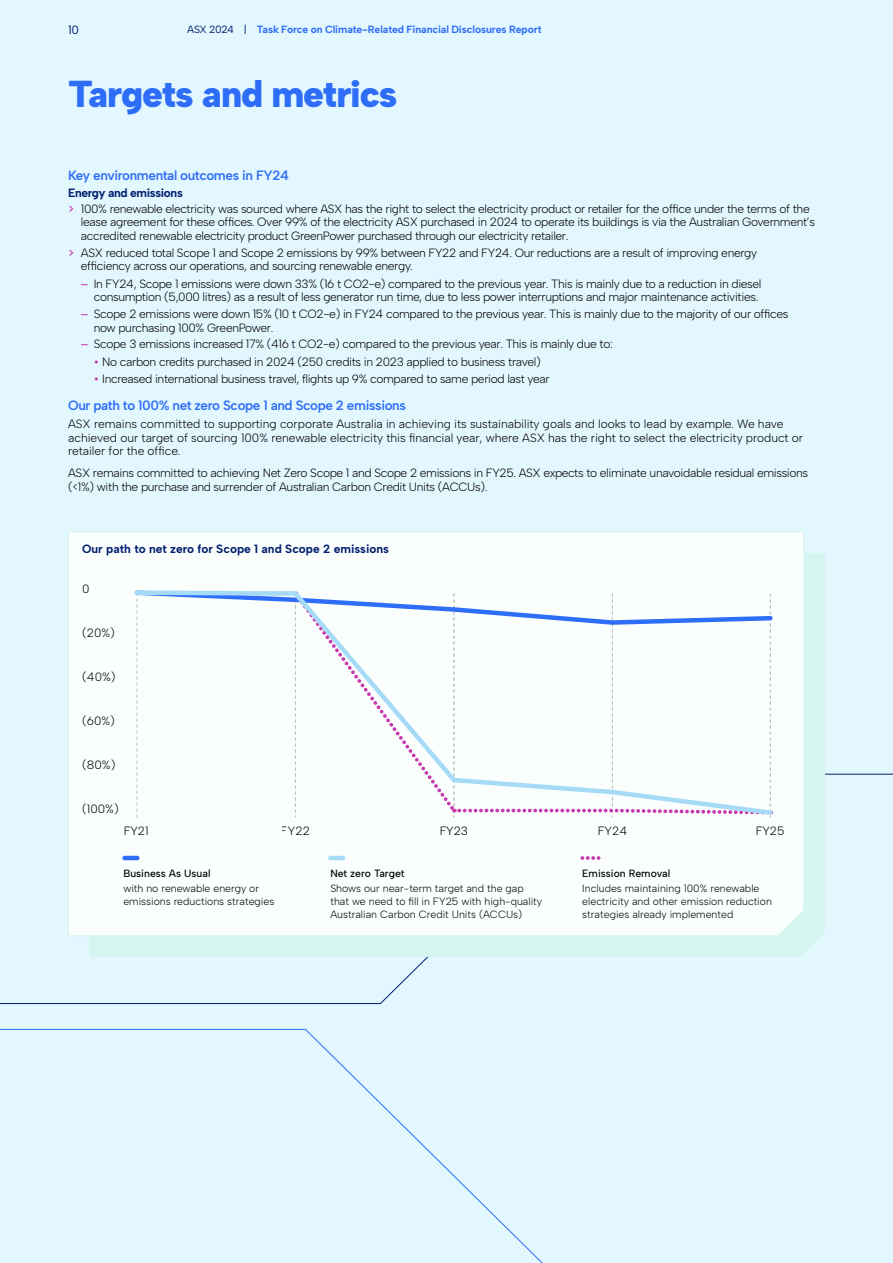
<style>
.page{position:relative;width:893px;height:1263px;background:#e3f7ff}
.page>*{position:absolute;margin:0;border:0;box-sizing:border-box;transform-origin:0 0}
.t1{font:900 37.5px "Albert Sans";letter-spacing:-.03em;color:#2d6df8}
.t2{font:600 13.5px "Albert Sans";letter-spacing:-.03em;color:#2d6df8}
.t3{font:300 12px/13.5px "Albert Sans";letter-spacing:-.03em;color:#000}
.t4{font:300 12px/13.5px "Albert Sans";letter-spacing:-.005em;color:#000}
.t5{font:700 12px "Albert Sans";color:#001e6e}
.t6{font:12px "Albert Sans";color:#001e6e}
.t7{font:300 10.5px/12.6px "Albert Sans";color:#000}
.t8{font:700 10.5px "Albert Sans";letter-spacing:-.01em;color:#2d6df8}
.t9{font:500 10.5px "Albert Sans";color:#000}
.s1{font-weight:400;color:#001e6e}
.s2{font-weight:700;color:#001e6e}
.s3{font-weight:500;color:#c839ae}
</style>
<div class="page">
<svg style="left:0;top:1029px;width:543px;height:234px"></svg>
<div style="left:89px;top:553px;width:736px;height:404px;background:#d5f5f1"></div>
<div style="left:68px;top:532px;width:736px;height:404px;background:#fafefd"></div>
<p class="t6" style="left:68px;top:22px;width:13px">10</p>
<p class="t8" style="left:187px;top:23px;width:356px"><span class="s1">ASX 2024 |</span> Task Force on Climate-Related Financial Disclosures Report</p>
<h1 class="t1" style="left:68px;top:71px;width:331px">Targets and metrics</h1>
<p class="t2" style="left:68px;top:167px;width:222px">Key environmental outcomes in FY24</p>
<p class="t3" style="left:68px;top:185px;width:743px;line-height:15.6px"><span class="s2">Energy and emissions<br></span><span class="s3">&gt;</span> 100% renewable electricity was sourced where ASX has the right to select the electricity product or retailer for the office under the terms of the</p>
<p class="t3" style="left:81px;top:215px;width:736px">lease agreement for these offices. Over 99% of the electricity ASX purchased in 2024 to operate its buildings is via the Australian Government’s accredited renewable electricity product GreenPower purchased through our electricity retailer.</p>
<p class="t3" style="left:81px;top:246px;width:678px;text-indent:-13px"><span class="s3">&gt;</span> ASX reduced total Scope 1 and Scope 2 emissions by 99% between FY22 and FY24. Our reductions are a result of improving energy efficiency across our operations, and sourcing renewable energy.</p>
<p class="t3" style="left:81px;top:277px;width:682px;text-align:right"><span class="s3">–</span> In FY24, Scope 1 emissions were down 33% (16 t CO2-e) compared to the previous year. This is mainly due to a reduction in diesel consumption (5,000 litres) as a result of less generator run time, due to less power interruptions and major maintenance activities.</p>
<p class="t3" style="left:94px;top:307px;width:696px;text-indent:-13px"><span class="s3">–</span> Scope 2 emissions were down 15% (10 t CO2-e) in FY24 compared to the previous year. This is mainly due to the majority of our offices now purchasing 100% GreenPower.</p>
<p class="t3" style="left:81px;top:337px;width:533px"><span class="s3">–</span> Scope 3 emissions increased 17% (416 t CO2-e) compared to the previous year. This is mainly due to:</p>
<p class="t3" style="left:94px;top:355px;width:449px"><span class="s3">•</span> No carbon credits purchased in 2024 (250 credits in 2023 applied to business travel)</p>
<p class="t3" style="left:94px;top:372px;width:458px"><span class="s3">•</span> Increased international business travel, flights up 9% compared to same period last year</p>
<p class="t2" style="left:68px;top:397px;width:339px">Our path to 100% net zero Scope 1 and Scope 2 emissions</p>
<p class="t4" style="left:68px;top:417px;width:736px">ASX remains committed to supporting corporate Australia in achieving its sustainability goals and looks to lead by example. We have achieved our target of sourcing 100% renewable electricity this financial year, where ASX has the right to select the electricity product or retailer for the office.</p>
<p class="t3" style="left:68px;top:466px;width:742px">ASX remains committed to achieving Net Zero Scope 1 and Scope 2 emissions in FY25. ASX expects to eliminate unavoidable residual emissions (&lt;1%) with the purchase and surrender of Australian Carbon Credit Units (ACCUs).</p>
<p class="t5" style="left:82px;top:541px;width:308px">Our path to net zero for Scope 1 and Scope 2 emissions</p>
<p class="t3" style="left:82px;top:582px;width:9px">0</p>
<p class="t3" style="left:82px;top:626px;width:34px">(20%)</p>
<p class="t3" style="left:82px;top:670px;width:35px">(40%)</p>
<p class="t3" style="left:82px;top:714px;width:34px">(60%)</p>
<p class="t3" style="left:82px;top:758px;width:35px">(80%)</p>
<p class="t3" style="left:82px;top:802px;width:38px">(100%)</p>
<p class="t3" style="left:123px;top:824px;width:27px">FY21</p>
<p class="t3" style="left:281px;top:824px;width:30px">FY22</p>
<p class="t3" style="left:439px;top:824px;width:30px">FY23</p>
<p class="t3" style="left:598px;top:824px;width:31px">FY24</p>
<p class="t3" style="left:755px;top:824px;width:31px">FY25</p>
<p class="t9" style="left:123px;top:867px;width:89px">Business As Usual</p>
<p class="t7" style="left:123px;top:882px;width:152px">with no renewable energy or emissions reductions strategies</p>
<p class="t9" style="left:330px;top:867px;width:76px">Net zero Target</p>
<p class="t7" style="left:330px;top:882px;width:213px">Shows our near-term target and the gap that we need to fill in FY25 with high-quality<br>Australian Carbon Credit Units (ACCUs)</p>
<p class="t9" style="left:582px;top:867px;width:90px">Emission Removal</p>
<p class="t7" style="left:582px;top:882px;width:191px">Includes maintaining 100% renewable electricity and other emission reduction strategies already implemented</p>
</div>
